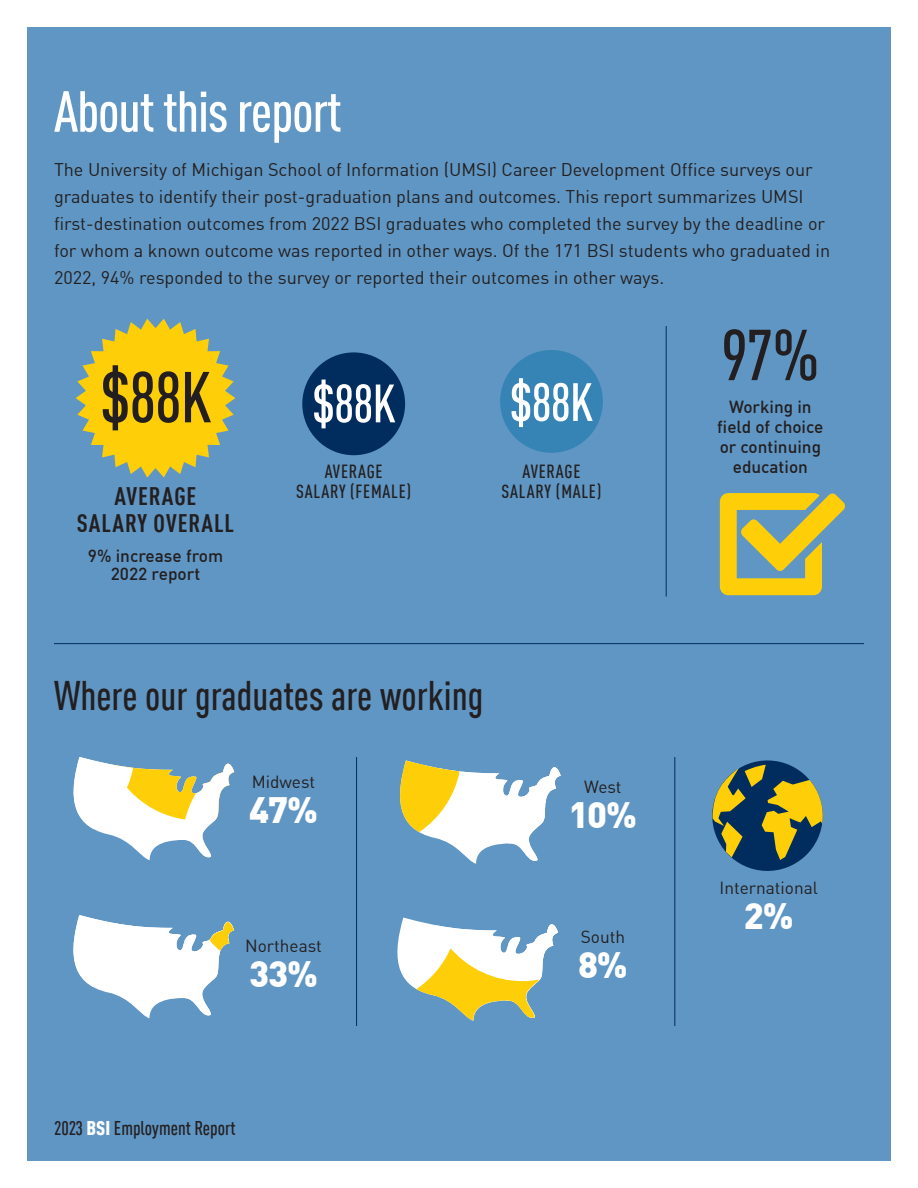
<style>
.page{position:relative;width:918px;height:1188px;background:#fff}
.page>*{position:absolute;margin:0;border:0;box-sizing:border-box;transform-origin:0 0}
.t1{font:500 condensed 70.8px "DIN Offc";color:#231f20}
.t2{font:500 condensed 57px "DIN Offc";letter-spacing:-.02em;color:#fff}
.t3{font:500 condensed 53.1px "DIN Offc";letter-spacing:-.02em;color:#fff}
.t4{font:500 condensed 40.5px "DIN Offc";color:#231f20}
.t5{font:900 36px "DIN Offc";color:#fff}
.t6{font:700 condensed 24.9px/26.8px "DIN Offc";letter-spacing:.04em;color:#231f20;text-align:center}
.t7{font:500 condensed 19.5px "DIN Offc";color:#231f20}
.t8{font:500 condensed 18.6px/20.1px "DIN Offc";letter-spacing:.04em;color:#231f20;text-align:center}
.t9{font:18px/27px "DIN Offc";color:#231f20}
.t10{font:17.25px "DIN Offc";color:#231f20}
.t11{font:500 17.25px/18.8px "DIN Offc";color:#231f20;text-align:center}
.t12{font:500 17.1px/20.2px "DIN Offc";color:#231f20;text-align:center}
.s1{font-weight:900;color:#fff}
</style>
<div class="page">
<div style="left:27px;top:27px;width:864px;height:1134px;background:#6096c3"></div>
<svg style="left:76px;top:319px;width:159px;height:159px"></svg>
<svg style="left:73px;top:915px;width:161px;height:103px"></svg>
<svg style="left:73px;top:757px;width:161px;height:103px"></svg>
<svg style="left:712px;top:760px;width:111px;height:111px"></svg>
<svg style="left:397px;top:918px;width:161px;height:103px"></svg>
<hr style="left:356px;top:757px;width:1px;height:269px;background:#002d5e">
<hr style="left:674px;top:757px;width:1px;height:269px;background:#002d5e">
<hr style="left:54px;top:643px;width:810px;height:1px;background:#002d5e">
<svg style="left:400px;top:760px;width:161px;height:104px"></svg>
<svg style="left:720px;top:493px;width:125px;height:102px"></svg>
<hr style="left:666px;top:326px;width:1px;height:271px;background:#002d5e">
<div style="left:500px;top:350px;width:103px;height:103px;background:#3684b6;border-radius:50%"></div>
<div style="left:302px;top:352px;width:103px;height:103px;background:#002d5e;border-radius:50%"></div>
<div style="left:87px;top:329px;width:137px;height:137px;background:#fece08;border-radius:50%"></div>
<p class="t2" style="left:54px;top:78px;width:289px">About this report</p>
<p class="t9" style="left:54px;top:156px;width:778px">The University of Michigan School of Information (UMSI) Career Development Office surveys our graduates to identify their post-graduation plans and outcomes. This report summarizes UMSI first-destination outcomes from 2022 BSI graduates who completed the survey by the deadline or for whom a known outcome was reported in other ways. Of the 171 BSI students who graduated in 2022, 94% responded to the survey or reported their outcomes in other ways.</p>
<p class="t1" style="left:100px;top:355px;width:114px">$88K</p>
<p class="t6" style="left:77px;top:482px;width:159px">AVERAGE<br>SALARY OVERALL</p>
<p class="t11" style="left:88px;top:546px;width:137px">9% increase from<br>2022 report</p>
<p class="t3" style="left:312px;top:372px;width:86px">$88K</p>
<p class="t8" style="left:296px;top:462px;width:117px">AVERAGE<br>SALARY (FEMALE)</p>
<p class="t3" style="left:510px;top:371px;width:86px">$88K</p>
<p class="t8" style="left:502px;top:461px;width:101px">AVERAGE<br>SALARY (MALE)</p>
<p class="t4" style="left:54px;top:672px;width:431px">Where our graduates are working</p>
<p class="t10" style="left:252px;top:771px;width:65px">Midwest</p>
<p class="t5" style="left:249px;top:786px;width:70px">47%</p>
<p class="t10" style="left:584px;top:776px;width:39px">West</p>
<p class="t5" style="left:569px;top:791px;width:70px">10%</p>
<p class="t10" style="left:245px;top:935px;width:78px">Northeast</p>
<p class="t5" style="left:249px;top:950px;width:70px">33%</p>
<p class="t10" style="left:581px;top:926px;width:46px">South</p>
<p class="t5" style="left:578px;top:941px;width:51px">8%</p>
<p class="t7" style="left:54px;top:1117px;width:183px">2023 <span class="s1">BSI</span> Employment Report</p>
<p class="t1" style="left:721px;top:313px;width:100px">97%</p>
<p class="t12" style="left:717px;top:396px;width:108px">Working in field of choice or continuing education</p>
<p class="t10" style="left:719px;top:877px;width:100px">International</p>
<p class="t5" style="left:744px;top:892px;width:51px">2%</p>
</div>
